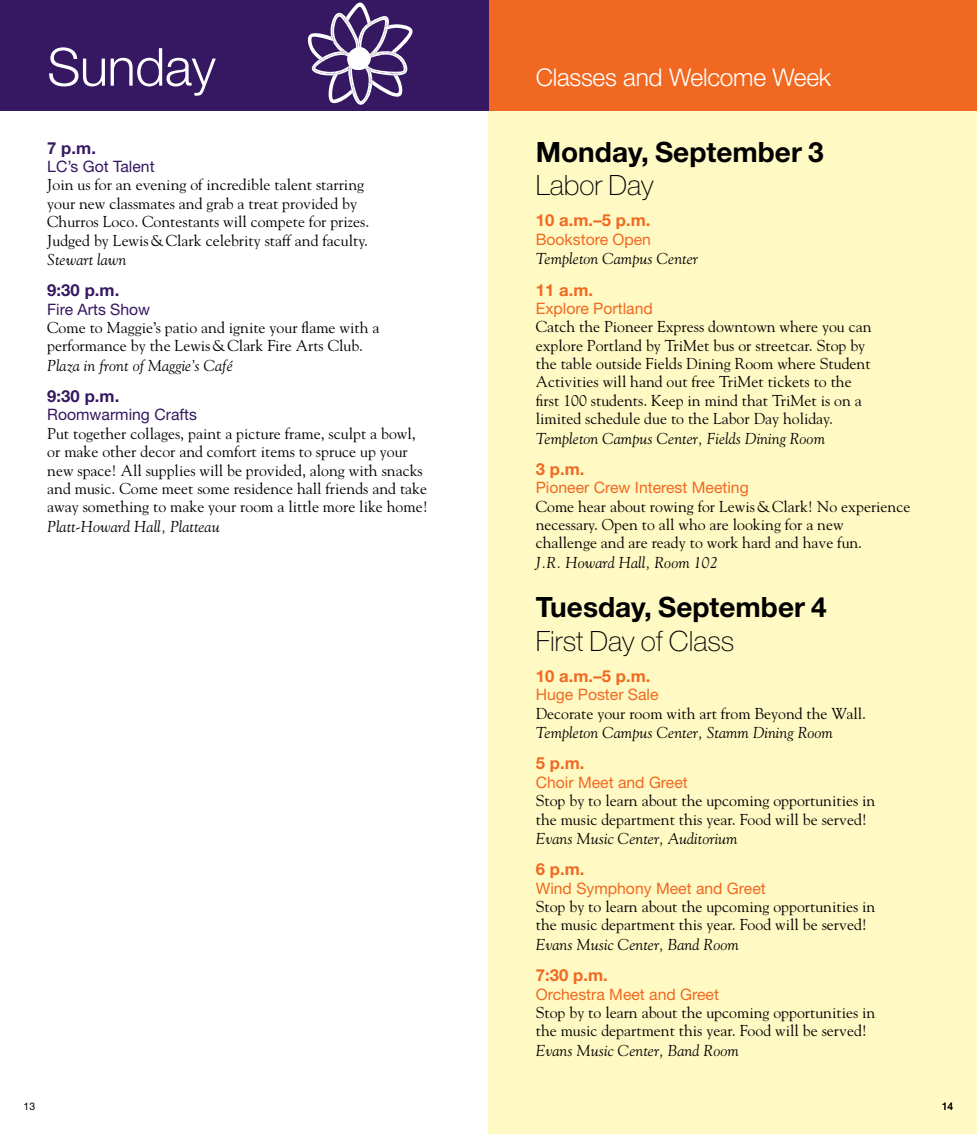
<style>
.page{position:relative;width:977px;height:1134px;background:#fff}
.page>*{position:absolute;margin:0;border:0;box-sizing:border-box;transform-origin:0 0}
.t1{font:300 52.5px "Helvetica Neue LT Std";letter-spacing:-.01em;color:#fff}
.t2{font:700 28px "Helvetica Neue LT Std";color:#000}
.t3{font:100 28px "Helvetica Neue LT Std";color:#000}
.t4{font:300 24.5px "Helvetica Neue LT Std";letter-spacing:-.01em;color:#fff}
.t5{font:700 16.62px "Helvetica Neue LT Std";letter-spacing:.005em;color:#f16821}
.t6{font:700 16.62px "Helvetica Neue LT Std";color:#351861}
.t7{font:15.75px/18.4px "Goudy Std";color:#000}
.t8{font:italic 15.75px "Goudy Std";letter-spacing:.005em;color:#000}
.t9{font:15.75px "Helvetica Neue LT Std";color:#f16821}
.t10{font:15.75px "Helvetica Neue LT Std";color:#351861}
.t11{font:10.5px "Helvetica Neue LT Std";color:#000}
</style>
<div class="page">
<div style="left:488px;top:0;width:488px;height:1134px;background:#fff9c4"></div>
<div style="left:488px;top:0;width:488px;height:110px;background:#f16821"></div>
<div style="left:0;top:0;width:488px;height:110px;background:#351861"></div>
<svg style="left:307px;top:2px;width:106px;height:103px"></svg>
<h1 class="t1" style="left:47px;top:35px;width:170px">Sunday</h1>
<p class="t6" style="left:47px;top:137px;width:50px">7 p.m.</p>
<p class="t10" style="left:47px;top:157px;width:109px">LC’s Got Talent</p>
<p class="t7" style="left:47px;top:176px;width:323px">Join us for an evening of incredible talent starring your new classmates and grab a treat provided by Churros Loco. Contestants will compete for prizes.<br>Judged by Lewis&amp;Clark celebrity staff and faculty.</p>
<p class="t8" style="left:47px;top:250px;width:81px">Stewart lawn</p>
<p class="t6" style="left:47px;top:280px;width:74px">9:30 p.m.</p>
<p class="t10" style="left:47px;top:299px;width:104px">Fire Arts Show</p>
<p class="t7" style="left:47px;top:318px;width:333px">Come to Maggie’s patio and ignite your flame with a performance by the Lewis&amp;Clark Fire Arts Club.</p>
<p class="t8" style="left:47px;top:356px;width:187px">Plaza in front of Maggie’s Café</p>
<p class="t6" style="left:47px;top:386px;width:74px">9:30 p.m.</p>
<p class="t10" style="left:47px;top:405px;width:151px">Roomwarming Crafts</p>
<p class="t7" style="left:47px;top:424px;width:382px">Put together collages, paint a picture frame, sculpt a bowl, or make other decor and comfort items to spruce up your new space! All supplies will be provided, along with snacks and music. Come meet some residence hall friends and take away something to make your room a little more like home!</p>
<p class="t8" style="left:47px;top:517px;width:174px">Platt-Howard Hall, Platteau</p>
<h3 class="t4" style="left:536px;top:62px;width:297px">Classes and Welcome Week</h3>
<h2 class="t2" style="left:536px;top:134px;width:289px">Monday, September 3</h2>
<h2 class="t3" style="left:536px;top:169px;width:119px">Labor Day</h2>
<p class="t5" style="left:536px;top:210px;width:116px">10 a.m.–5 p.m.</p>
<p class="t9" style="left:536px;top:229px;width:117px">Bookstore Open</p>
<p class="t8" style="left:536px;top:249px;width:164px">Templeton Campus Center</p>
<p class="t5" style="left:536px;top:279px;width:59px">11 a.m.</p>
<p class="t9" style="left:536px;top:299px;width:118px">Explore Portland</p>
<p class="t7" style="left:536px;top:317px;width:337px">Catch the Pioneer Express downtown where you can explore Portland by TriMet bus or streetcar. Stop by the table outside Fields Dining Room where Student Activities will hand out free TriMet tickets to the first 100 students. Keep in mind that TriMet is on a limited schedule due to the Labor Day holiday.</p>
<p class="t8" style="left:536px;top:429px;width:291px">Templeton Campus Center, Fields Dining Room</p>
<p class="t5" style="left:536px;top:459px;width:50px">3 p.m.</p>
<p class="t9" style="left:536px;top:478px;width:214px">Pioneer Crew Interest Meeting</p>
<p class="t7" style="left:536px;top:497px;width:376px">Come hear about rowing for Lewis&amp;Clark! No experience necessary. Open to all who are looking for a new<br>challenge and are ready to work hard and have fun.</p>
<p class="t8" style="left:536px;top:553px;width:183px">J.R. Howard Hall, Room 102</p>
<h2 class="t2" style="left:536px;top:590px;width:292px">Tuesday, September 4</h2>
<h2 class="t3" style="left:536px;top:625px;width:200px">First Day of Class</h2>
<p class="t5" style="left:536px;top:666px;width:116px">10 a.m.–5 p.m.</p>
<p class="t9" style="left:536px;top:685px;width:124px">Huge Poster Sale</p>
<p class="t7" style="left:536px;top:704px;width:332px">Decorate your room with art from Beyond the Wall.</p>
<p class="t8" style="left:536px;top:723px;width:298px">Templeton Campus Center, Stamm Dining Room</p>
<p class="t5" style="left:536px;top:753px;width:50px">5 p.m.</p>
<p class="t9" style="left:536px;top:773px;width:153px">Choir Meet and Greet</p>
<p class="t7" style="left:536px;top:791px;width:341px">Stop by to learn about the upcoming opportunities in the music department this year. Food will be served!</p>
<p class="t8" style="left:536px;top:829px;width:203px">Evans Music Center, Auditorium</p>
<p class="t5" style="left:536px;top:859px;width:50px">6 p.m.</p>
<p class="t9" style="left:536px;top:878px;width:231px">Wind Symphony Meet and Greet</p>
<p class="t7" style="left:536px;top:897px;width:341px">Stop by to learn about the upcoming opportunities in the music department this year. Food will be served!</p>
<p class="t8" style="left:536px;top:935px;width:204px">Evans Music Center, Band Room</p>
<p class="t5" style="left:536px;top:965px;width:74px">7:30 p.m.</p>
<p class="t9" style="left:536px;top:984px;width:185px">Orchestra Meet and Greet</p>
<p class="t7" style="left:536px;top:1003px;width:341px">Stop by to learn about the upcoming opportunities in the music department this year. Food will be served!</p>
<p class="t8" style="left:536px;top:1041px;width:204px">Evans Music Center, Band Room</p>
<p class="t11" style="left:24px;top:1100px;width:13px">13</p>
<p class="t11" style="left:941px;top:1100px;width:13px">14</p>
</div>
